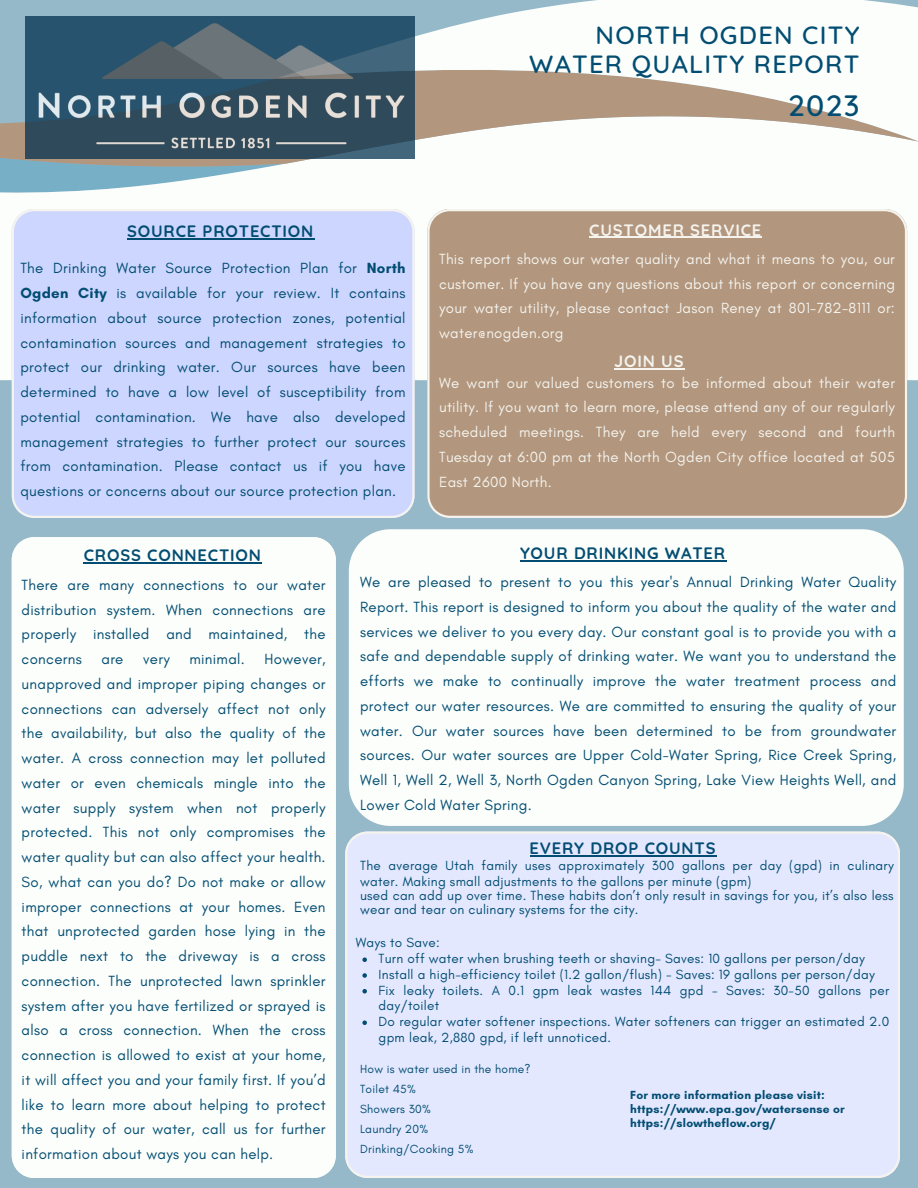
<style>
.page{position:relative;width:918px;height:1188px;background:#95b9c8}
.page>*{position:absolute;margin:0;border:0;box-sizing:border-box;transform-origin:0 0}
.t1{font:500 30px "Quicksand";color:#034d72}
.t2{font:500 25.35px "Quicksand";letter-spacing:.05em;color:#034d72}
.t3{font:700 16.5px "Quicksand";letter-spacing:.05em;color:#034d72}
.t4{font:700 16.5px "Quicksand";letter-spacing:.05em;color:#f4f3ee}
.t5{font:15px/24.8px "Glacial Indifference";letter-spacing:.02em;color:#034d72;text-align:justify}
.t6{font:15px/24.8px "Glacial Indifference";letter-spacing:.02em;color:#f4f3ee;text-align:justify}
.t7{font:13.5px/14.7px "Glacial Indifference";letter-spacing:.02em;color:#034d72}
.t8{font:700 12px/14px "Glacial Indifference";letter-spacing:.02em;color:#034d72}
.t9{font:12px "Glacial Indifference";letter-spacing:.02em;color:#034d72}
.s1{font-weight:700}
</style>
<div class="page">
<svg style="left:0;top:167px;width:918px;height:213px;background:#edf5f5"></svg>
<svg style="left:0;top:122px;width:918px;height:45px;background:#e0e1dc"></svg>
<svg style="left:414px;top:0;width:504px;height:149px;background:#dfded7"></svg>
<div style="left:12px;top:209px;width:402px;height:309px;background:#cdd6ff"></div>
<div style="left:349px;top:529px;width:555px;height:297px;background:#fbfefb"></div>
<div style="left:345px;top:832px;width:555px;height:346px;background:#e3e8ff"></div>
<img style="left:25px;top:16px;width:389px;height:142px">
<hr style="left:520px;top:560px;width:206px;height:1px;background:#034d72">
<hr style="left:127px;top:238px;width:187px;height:1px;background:#034d72">
<div style="left:12px;top:537px;width:324px;height:641px;background:#fbfefb"></div>
<hr style="left:84px;top:562px;width:178px;height:1px;background:#034d72">
<div style="left:427px;top:209px;width:480px;height:309px;background:#b2967d"></div>
<hr style="left:589px;top:237px;width:173px;height:1px;background:#f4f3ee">
<hr style="left:614px;top:368px;width:70px;height:1px;background:#f4f3ee">
<hr style="left:530px;top:855px;width:186px;height:1px;background:#034d72">
<svg style="left:362px;top:957px;width:5px;height:5px"></svg>
<svg style="left:362px;top:973px;width:5px;height:5px"></svg>
<svg style="left:362px;top:989px;width:5px;height:4px"></svg>
<svg style="left:362px;top:1020px;width:5px;height:5px"></svg>
<h1 class="t2" style="left:596px;top:18px;width:265px">NORTH OGDEN CITY</h1>
<h3 class="t2" style="left:529px;top:48px;width:332px">WATER QUALITY REPORT</h3>
<h4 class="t1" style="left:788px;top:86px;width:73px">2023</h4>
<h2 class="t3" style="left:127px;top:220px;width:188px">SOURCE PROTECTION</h2>
<p class="t5" style="left:20px;top:256px;width:387px">The Drinking Water Source Protection Plan for <span class="s1">North Ogden City</span> is available for your review. It contains information about source protection zones, potential contamination sources and management strategies to protect our drinking water. Our sources have been determined to have a low level of susceptibility from potential contamination. We have also developed management strategies to further protect our sources from contamination. Please contact us if you have questions or concerns about our source protection plan.</p>
<h4 class="t4" style="left:589px;top:219px;width:173px">CUSTOMER SERVICE</h4>
<h3 class="t6" style="left:439px;top:246px;width:457px">This report shows our water quality and what it means to you, our customer. If you have any questions about this report or concerning your water utility, please contact Jason Reney at 801-782-8111 or: water@nogden.org</h3>
<h3 class="t6" style="left:439px;top:370px;width:457px">We want our valued customers to be informed about their water utility. If you want to learn more, please attend any of our regularly scheduled meetings. They are held every second and fourth Tuesday at 6:00 pm at the North Ogden City office located at 505<br>East 2600 North.</h3>
<h4 class="t4" style="left:614px;top:351px;width:71px">JOIN US</h4>
<h3 class="t3" style="left:84px;top:545px;width:179px">CROSS CONNECTION</h3>
<h4 class="t5" style="left:22px;top:572px;width:305px">There are many connections to our water distribution system. When connections are properly installed and maintained, the concerns</h4>
<h4 class="t5" style="left:102px;top:646px;width:23px">are</h4>
<h4 class="t5" style="left:143px;top:646px;width:28px">very</h4>
<h4 class="t5" style="left:189px;top:646px;width:57px">minimal.</h4>
<h4 class="t5" style="left:22px;top:646px;width:305px;text-indent:243px">However, unapproved and improper piping changes or connections can adversely affect not only the availability, but also the quality of the water. A cross connection may let polluted water or even chemicals mingle into the water supply system when not properly protected. This not only compromises the water quality but can also affect your health.<br>So, what can you do? Do not make or allow improper connections at your homes. Even that unprotected garden hose lying in the puddle next to the driveway is a cross connection. The unprotected lawn sprinkler system after you have fertilized or sprayed is also a cross connection. When the cross connection is allowed to exist at your home, it will affect you and your family first. If you’d like to learn more about helping to protect the quality of our water, call us for further information about ways you can help.</h4>
<h2 class="t3" style="left:520px;top:543px;width:207px">YOUR DRINKING WATER</h2>
<p class="t5" style="left:360px;top:570px;width:538px">We are pleased to present to you this year's Annual Drinking Water Quality Report. This report is designed to inform you about the quality of the water and services we deliver to you every day. Our constant goal is to provide you with a safe and dependable supply of drinking water. We want you to understand the efforts we make to continually improve the water treatment process and protect our water resources. We are committed to ensuring the quality of your water. Our water sources have been determined to be from groundwater sources. Our water sources are Upper Cold-Water Spring, Rice Creek Spring, Well 1, Well 2, Well 3, North Ogden Canyon Spring, Lake View Heights Well, and Lower Cold Water Spring.</p>
<h4 class="t3" style="left:530px;top:837px;width:187px">EVERY DROP COUNTS</h4>
<h3 class="t7" style="left:360px;top:858px;width:535px">The average Utah family uses approximately 300 gallons per day (gpd) in culinary water. Making small adjustments to the gallons per minute (gpm)<br>used can add up over time. These habits don’t only result in savings for you, it’s also less wear and tear on culinary systems for the city.</h3>
<p class="t7" style="left:356px;top:935px;width:85px">Ways to Save:</p>
<p class="t7" style="left:379px;top:951px;width:488px">Turn off water when brushing teeth or shaving- Saves: 10 gallons per person/day</p>
<p class="t7" style="left:379px;top:967px;width:498px">Install a high-efficiency toilet (1.2 gallon/flush) - Saves: 19 gallons per person/day</p>
<p class="t7" style="left:379px;top:982px;width:512px;line-height:15.8px">Fix leaky toilets. A 0.1 gpm leak wastes 144 gpd - Saves: 30-50 gallons per day/toilet</p>
<p class="t7" style="left:379px;top:1014px;width:512px;line-height:15.8px">Do regular water softener inspections. Water softeners can trigger an estimated 2.0 gpm leak, 2,880 gpd, if left unnoticed.</p>
<h3 class="t9" style="left:360px;top:1062px;width:172px">How is water used in the home?</h3>
<h5 class="t9" style="left:360px;top:1082px;width:57px">Toilet 45%</h5>
<h5 class="t9" style="left:360px;top:1102px;width:72px">Showers 30%</h5>
<p class="t9" style="left:360px;top:1122px;width:70px">Laundry 20%</p>
<p class="t9" style="left:360px;top:1142px;width:115px">Drinking/Cooking 5%</p>
<p class="t8" style="left:630px;top:1088px;width:216px">For more information please visit: https://www.epa.gov/watersense or https://slowtheflow.org/</p>
</div>
